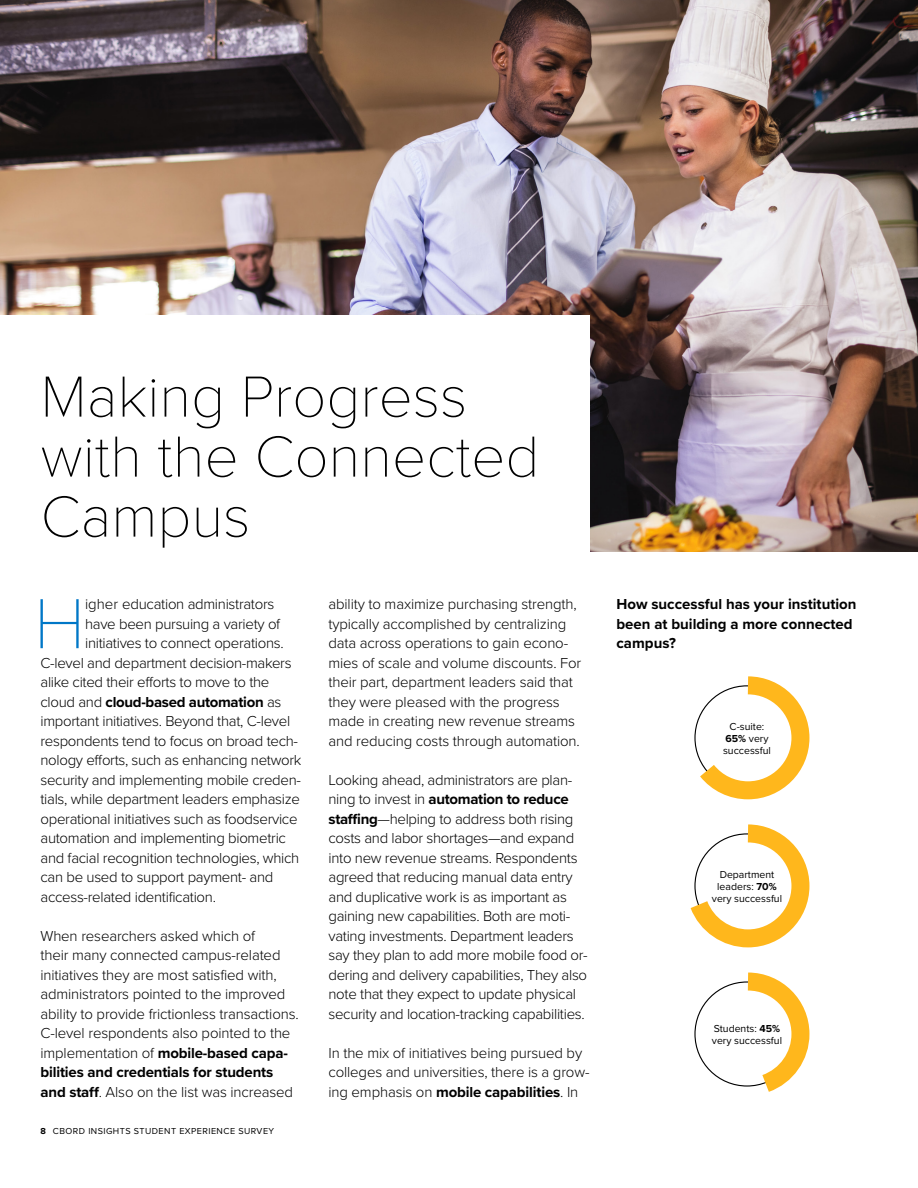
<style>
.page{position:relative;width:918px;height:1188px;background:#fff}
.page>*{position:absolute;margin:0;border:0;box-sizing:border-box;transform-origin:0 0}
.t1{font:100 73.5px "Proxima Nova T";color:#0077c7}
.t2{font:100 60px/60px "Proxima Nova T";color:#000}
.t3{font:300 15px/19.5px "Proxima Nova";letter-spacing:-.02em;color:#000}
.t4{font:700 15px/19.5px "Proxima Nova";color:#000}
.t5{font:700 15px "Proxima Nova";letter-spacing:-.02em;color:#000}
.t6{font:10.5px/12px "Proxima Nova";color:#000;text-align:center}
.t7{font:9px "Proxima Nova";letter-spacing:.05em;color:#000}
.s1{font-weight:300}
.s2{font-weight:700}
</style>
<div class="page">
<img style="left:0;top:0;width:918px;height:552px">
<div style="left:0;top:315px;width:590px;height:263px;background:#fff"></div>
<svg style="left:690px;top:824px;width:120px;height:124px"></svg>
<svg style="left:730px;top:972px;width:80px;height:120px"></svg>
<svg style="left:694px;top:676px;width:116px;height:124px"></svg>
<h2 class="t2" style="left:40px;top:363px;width:500px">Making Progress with the Connected<br>Campus</h2>
<h1 class="t1" style="left:34px;top:569px;width:53px">H</h1>
<p class="t3" style="left:85px;top:594px;width:191px">igher education administrators</p>
<p class="t3" style="left:85px;top:613px;width:197px">have been pursuing a variety of</p>
<p class="t3" style="left:85px;top:633px;width:200px">initiatives to connect operations.</p>
<p class="t3" style="left:40px;top:652px;width:253px">C-level and department decision-makers</p>
<p class="t3" style="left:40px;top:672px;width:231px">alike cited their efforts to move to the</p>
<p class="t5" style="left:40px;top:691px;width:242px"><span class="s1">cloud and</span> cloud-based automation <span class="s1">as</span></p>
<p class="t3" style="left:40px;top:711px;width:251px">important initiatives. Beyond that, C-level</p>
<p class="t3" style="left:40px;top:730px;width:259px">respondents tend to focus on broad tech-</p>
<p class="t3" style="left:40px;top:750px;width:263px">nology efforts, such as enhancing network</p>
<p class="t3" style="left:40px;top:769px;width:262px">security and implementing mobile creden-</p>
<p class="t3" style="left:40px;top:789px;width:261px">tials, while department leaders emphasize</p>
<p class="t3" style="left:40px;top:808px;width:259px">operational initiatives such as foodservice</p>
<p class="t3" style="left:40px;top:828px;width:247px">automation and implementing biometric</p>
<p class="t3" style="left:40px;top:847px;width:260px">and facial recognition technologies, which</p>
<p class="t3" style="left:40px;top:867px;width:234px">can be used to support payment- and</p>
<p class="t3" style="left:40px;top:886px;width:177px">access-related identification.</p>
<p class="t3" style="left:40px;top:925px;width:260px">When researchers asked which of<br>their many connected campus-related initiatives they are most satisfied with, administrators pointed to the improved ability to provide frictionless transactions.<br>C-level respondents also pointed to the implementation of <span class="s2">mobile-based capa&shy;bilities and credentials for students and staff</span>. Also on the list was increased</p>
<p class="t7" style="left:40px;top:1124px;width:235px"><span class="s2">8</span> CBORD INSIGHTS STUDENT EXPERIENCE SURVEY</p>
<p class="t3" style="left:328px;top:594px;width:254px">ability to maximize purchasing strength, typically accomplished by centralizing data across operations to gain econo&shy;mies of scale and volume discounts. For their part, department leaders said that they were pleased with the progress made in creating new revenue streams and reducing costs through automation.</p>
<p class="t3" style="left:328px;top:769px;width:261px">Looking ahead, administrators are plan&shy;ning to invest in <span class="s2">automation to reduce staffing</span>—helping to address both rising costs and labor shortages—and expand into new revenue streams. Respondents agreed that reducing manual data entry and duplicative work is as important as gaining new capabilities. Both are moti&shy;vating investments. Department leaders say they plan to add more mobile food or&shy;dering and delivery capabilities, They also note that they expect to update physical security and location-tracking capabilities.</p>
<p class="t3" style="left:328px;top:1042px;width:263px">In the mix of initiatives being pursued by colleges and universities, there is a grow&shy;ing emphasis on <span class="s2">mobile capabilities</span>. In</p>
<p class="t4" style="left:616px;top:594px;width:242px">How successful has your institution been at building a more connected campus?</p>
<p class="t6" style="left:723px;top:720px;width:49px">C-suite:<br><span class="s2">65%</span> very successful</p>
<p class="t6" style="left:712px;top:868px;width:72px">Department leaders: <span class="s2">70% </span>very successful</p>
<p class="t6" style="left:712px;top:1022px;width:72px;text-align:left">Students: <span class="s2">45% </span>very successful</p>
</div>
